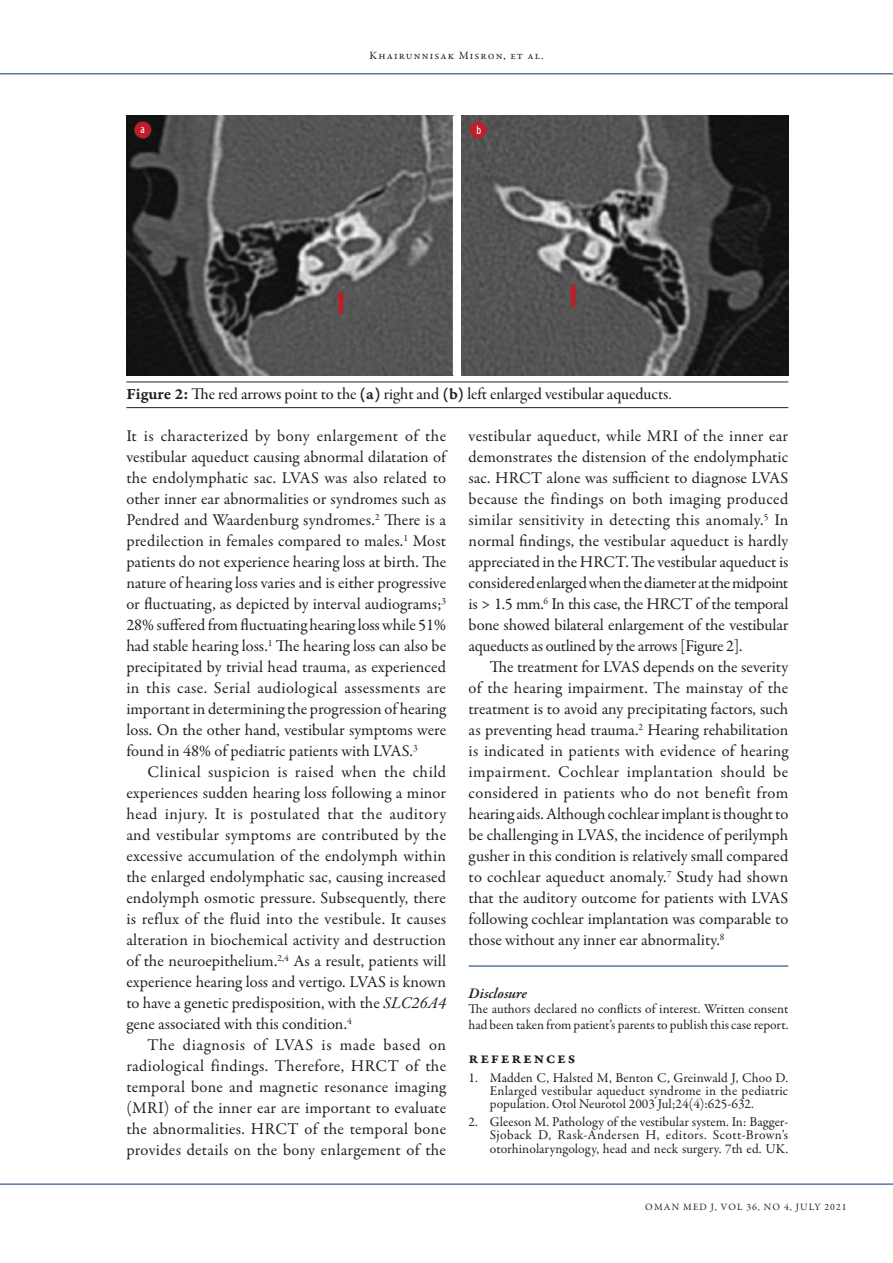
<style>
.page{position:relative;width:893px;height:1263px;background:#fff}
.page>*{position:absolute;margin:0;border:0;box-sizing:border-box;transform-origin:0 0}
.Paragraph_indent{font:16.5px/21px "Garamond Premr Pro";letter-spacing:.01em;color:#231f20;text-align:justify}
.Paragraph_No-Indent{font:16.5px/21px "Garamond Premr Pro";color:#231f20;text-align:justify}
.Figure-Caption{font:16.5px "Garamond Premr Pro Med Subh";color:#231f20}
.References_Heading{font:16.5px "Garamond Premr Pro Smbd Capt";letter-spacing:.1em;color:#231f20}
.Acknowledgements-Lin{font:italic 600 15px "Garamond Premr Pro";color:#231f20}
.Acknowledgement-Text{font:13.5px/13.2px "Garamond Premr Pro";letter-spacing:.005em;color:#231f20;text-align:justify}
.t1{font:condensed 12px "Myriad Pro";color:#fff}
.t2{font:11.25px "Garamond Premr Pro";letter-spacing:.1em;color:#231f20}
.t3{font:9.75px "Garamond Premr Pro";letter-spacing:.1em;color:#231f20}
.s1{font-family:"Garamond Premr Pro Smbd Capt"}
.s2{font-style:italic}
</style>
<div class="page">
<hr style="left:0;top:1184px;width:893px;height:1px;background:#053276">
<hr style="left:0;top:74px;width:893px;height:1px;background:#053276">
<hr style="left:469px;top:966px;width:319px;height:1px;background:#053276">
<hr style="left:126px;top:382px;width:662px;height:1px;background:#231f20">
<hr style="left:126px;top:407px;width:662px;height:1px;background:#231f20">
<img style="left:126px;top:116px;width:327px;height:259px">
<img style="left:462px;top:116px;width:326px;height:259px">
<div style="left:134px;top:121px;width:17px;height:17px;background:#be1d2c;border-radius:50%"></div>
<div style="left:470px;top:121px;width:17px;height:17px;background:#be1d2c;border-radius:50%"></div>
<hr style="left:339px;top:297px;width:4px;height:17px;background:#be1d2c">
<svg style="left:336px;top:289px;width:9px;height:11px"></svg>
<hr style="left:571px;top:290px;width:4px;height:17px;background:#be1d2c">
<svg style="left:569px;top:282px;width:9px;height:11px"></svg>
<p class="t2" style="left:370px;top:49px;width:176px">Khairunnisak Misron, et al.</p>
<p class="t1" style="left:141px;top:122px;width:6px">a</p>
<p class="t1" style="left:476px;top:123px;width:6px">b</p>
<p class="Figure-Caption" style="left:126px;top:384px;width:547px"><span class="s1">Figure 2:</span> The red arrows point to the <span class="s1">(a)</span> right and <span class="s1">(b)</span> left enlarged vestibular aqueducts.</p>
<p class="Paragraph_No-Indent" style="left:126px;top:426px;width:321px">It is characterized by bony enlargement of the vestibular aqueduct causing abnormal dilatation of the endolymphatic sac. LVAS was also related to other inner ear abnormalities or syndromes such as Pendred and Waardenburg syndromes.<sup>2</sup> There is a predilection in females compared to males.<sup>1</sup> Most patients do not experience hearing loss at birth. The nature of hearing loss varies and is either progressive or fluctuating, as depicted by interval audiograms;<sup>3<br></sup>28% suffered from fluctuating hearing loss while 51% had stable hearing loss.<sup>1</sup> The hearing loss can also be precipitated by trivial head trauma, as experienced in this case. Serial audiological assessments are important in determining the progression of hearing loss. On the other hand, vestibular symptoms were found in 48% of pediatric patients with LVAS.<sup>3</sup></p>
<p class="Paragraph_indent" style="left:126px;top:762px;width:322px;text-indent:21px">Clinical suspicion is raised when the child experiences sudden hearing loss following a minor head injury. It is postulated that the auditory and vestibular symptoms are contributed by the excessive accumulation of the endolymph within the enlarged endolymphatic sac, causing increased endolymph osmotic pressure. Subsequently, there is reflux of the fluid into the vestibule. It causes alteration in biochemical activity and destruction of the neuroepithelium.<sup>2,4</sup> As a result, patients will experience hearing loss and vertigo. LVAS is known to have a genetic predisposition, with the <span class="s2">SLC26A4 </span>gene associated with this condition.<sup>4</sup></p>
<p class="Paragraph_indent" style="left:126px;top:1035px;width:321px;text-indent:21px">The diagnosis of LVAS is made based on radiological findings. Therefore, HRCT of the temporal bone and magnetic resonance imaging (MRI) of the inner ear are important to evaluate the abnormalities. HRCT of the temporal bone provides details on the bony enlargement of the</p>
<p class="Paragraph_indent" style="left:469px;top:426px;width:322px">vestibular aqueduct, while MRI of the inner ear demonstrates the distension of the endolymphatic sac. HRCT alone was sufficient to diagnose LVAS because the findings on both imaging produced similar sensitivity in detecting this anomaly.<sup>5</sup> In normal findings, the vestibular aqueduct is hardly appreciated in the HRCT. The vestibular aqueduct is considered enlarged when the diameter at the midpoint is &gt; 1.5 mm.<sup>6</sup> In this case, the HRCT of the temporal bone showed bilateral enlargement of the vestibular aqueducts as outlined by the arrows [Figure 2].</p>
<p class="Paragraph_indent" style="left:469px;top:657px;width:322px;text-indent:21px">The treatment for LVAS depends on the severity of the hearing impairment. The mainstay of the treatment is to avoid any precipitating factors, such as preventing head trauma.<sup>2</sup> Hearing rehabilitation is indicated in patients with evidence of hearing impairment. Cochlear implantation should be considered in patients who do not benefit from hearing aids. Although cochlear implant is thought to be challenging in LVAS, the incidence of perilymph gusher in this condition is relatively small compared to cochlear aqueduct anomaly.<sup>7</sup> Study had shown that the auditory outcome for patients with LVAS following cochlear implantation was comparable to those without any inner ear abnormality.<sup>8</sup></p>
<p class="Acknowledgements-Lin" style="left:469px;top:984px;width:60px">Disclosure</p>
<p class="Acknowledgement-Text" style="left:469px;top:1001px;width:321px;line-height:15.8px">The authors declared no conflicts of interest. Written consent had been taken from patient’s parents to publish this case report.</p>
<p class="References_Heading" style="left:469px;top:1048px;width:108px">references</p>
<p class="Acknowledgement-Text" style="left:490px;top:1071px;width:300px;text-indent:-21px">1. Madden C, Halsted M, Benton C, Greinwald J, Choo D.<br>Enlarged vestibular aqueduct syndrome in the pediatric population. Otol Neurotol 2003 Jul;24(4):625-632.</p>
<p class="Acknowledgement-Text" style="left:490px;top:1116px;width:300px;text-indent:-21px">2. Gleeson M. Pathology of the vestibular system. In: Bagger-Sjoback D, Rask-Andersen H, editors. Scott-Brown’s otorhinolaryngology, head and neck surgery. 7th ed. UK.</p>
<p class="t3" style="left:645px;top:1201px;width:19px">Oman</p>
<p class="t3" style="left:683px;top:1201px;width:9px">med</p>
<p class="t3" style="left:711px;top:1201px;width:19px">J, vol</p>
<p class="t3" style="left:746px;top:1201px;width:27px">36, no</p>
<p class="t3" style="left:784px;top:1201px;width:64px">4, July 2021</p>
</div>
